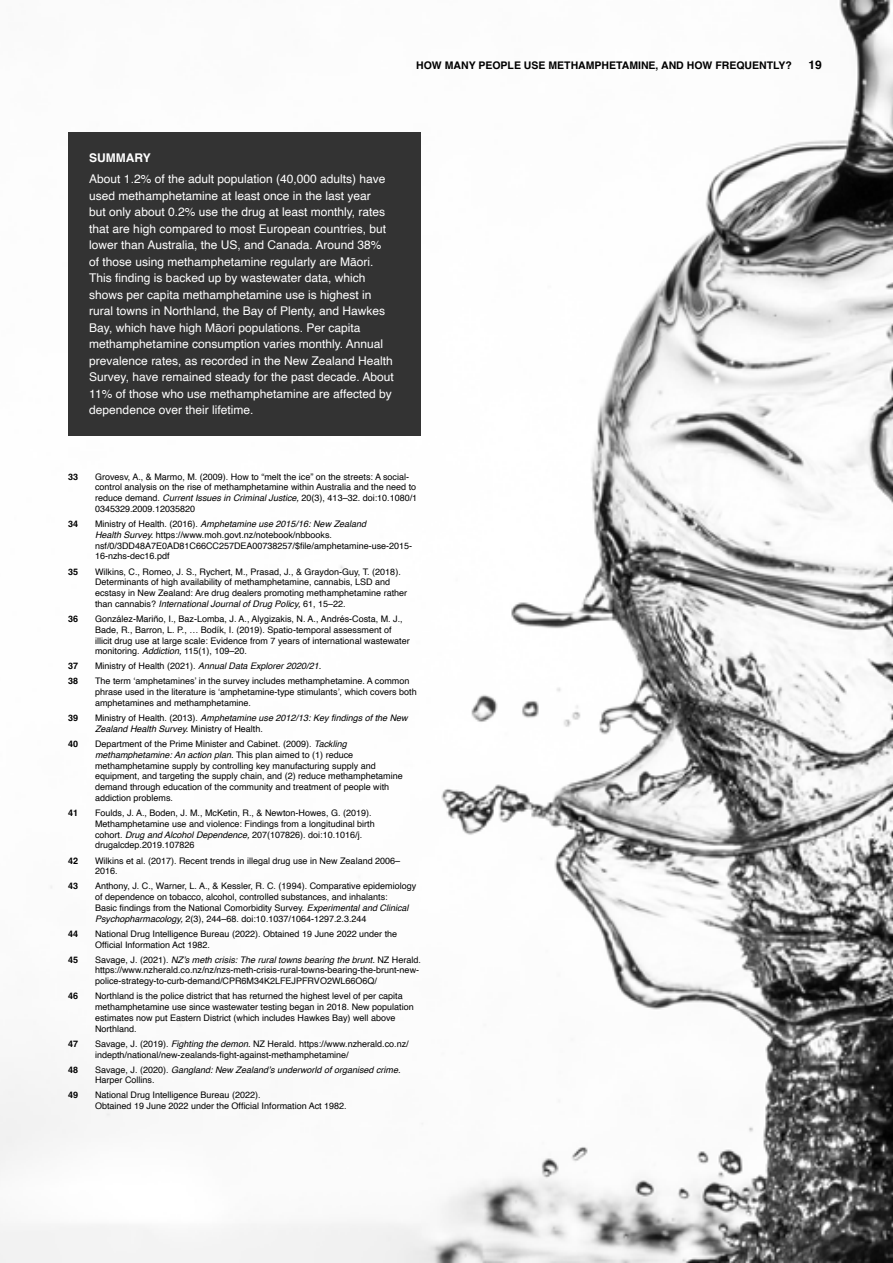
<style>
.page{position:relative;width:893px;height:1263px;background:#fff}
.page>*{position:absolute;margin:0;border:0;box-sizing:border-box;transform-origin:0 0}
.t1{font:12px/16.5px "Helvetica";color:#fff}
.t2{font:700 12px "Helvetica";color:#fff}
.t3{font:700 12px "Helvetica";color:#000}
.t4{font:700 10.5px "Helvetica";color:#000}
.t5{font:9px/10.8px "Helvetica";color:#000}
.t6{font:italic 9px/10.8px "Helvetica";color:#000}
.t7{font:700 9px "Helvetica";color:#000}
.s1{font-style:italic}
.s2{font-style:normal}
</style>
<div class="page">
<img style="left:0;top:0;width:893px;height:1263px">
<div style="left:68px;top:132px;width:352px;height:303px;background:#333"></div>
<p class="t4" style="left:416px;top:58px;width:377px">HOW MANY PEOPLE USE METHAMPHETAMINE, AND HOW FREQUENTLY?</p>
<h1 class="t3" style="left:809px;top:57px;width:15px">19</h1>
<h1 class="t2" style="left:89px;top:151px;width:63px">SUMMARY</h1>
<p class="t1" style="left:89px;top:171px;width:306px">About 1.2% of the adult population (40,000 adults) have used methamphetamine at least once in the last year<br>but only about 0.2% use the drug at least monthly, rates that are high compared to most European countries, but lower than Australia, the US, and Canada. Around 38% of those using methamphetamine regularly are Māori.<br>This finding is backed up by wastewater data, which shows per capita methamphetamine use is highest in rural towns in Northland, the Bay of Plenty, and Hawkes Bay, which have high Māori populations. Per capita methamphetamine consumption varies monthly. Annual prevalence rates, as recorded in the New Zealand Health Survey, have remained steady for the past decade. About 11% of those who use methamphetamine are affected by dependence over their lifetime.</p>
<p class="t7" style="left:68px;top:471px;width:12px">33</p>
<p class="t5" style="left:95px;top:471px;width:324px">Grovesv, A., &amp; Marmo, M. (2009). How to “melt the ice” on the streets: A social&shy;control analysis on the rise of methamphetamine within Australia and the need to reduce demand. <span class="s1">Current Issues in Criminal Justice,</span> 20(3), 413–32. doi:10.1080/1<br>0345329.2009.12035820</p>
<p class="t7" style="left:68px;top:518px;width:12px">34</p>
<p class="t5" style="left:95px;top:519px;width:319px">Ministry of Health. (2016). <span class="s1">Amphetamine use 2015/16: New Zealand<br>Health Survey.</span> https://www.moh.govt.nz/notebook/nbbooks. nsf/0/3DD48A7E0AD81C66CC257DEA00738257/$file/amphetamine-use-2015- 16-nzhs-dec16.pdf</p>
<p class="t7" style="left:68px;top:566px;width:12px">35</p>
<p class="t5" style="left:95px;top:566px;width:314px">Wilkins, C., Romeo, J. S., Rychert, M., Prasad, J., &amp; Graydon-Guy, T. (2018).<br>Determinants of high availability of methamphetamine, cannabis, LSD and ecstasy in New Zealand: Are drug dealers promoting methamphetamine rather than cannabis? <span class="s1">International Journal of Drug Policy,</span> 61, 15–22.</p>
<p class="t7" style="left:68px;top:613px;width:12px">36</p>
<p class="t5" style="left:95px;top:614px;width:316px">González‐Mariño, I., Baz‐Lomba, J. A., Alygizakis, N. A., Andrés‐Costa, M. J., Bade, R., Barron, L. P., … Bodík, I. (2019). Spatio‐temporal assessment of illicit drug use at large scale: Evidence from 7 years of international wastewater monitoring. <span class="s1">Addiction,</span> 115(1), 109–20.</p>
<p class="t7" style="left:68px;top:661px;width:12px">37</p>
<p class="t6" style="left:95px;top:661px;width:228px"><span class="s2">Ministry of Health (2021).</span> Annual Data Explorer 2020/21.</p>
<p class="t7" style="left:68px;top:676px;width:12px">38</p>
<p class="t5" style="left:95px;top:676px;width:323px">The term ‘amphetamines’ in the survey includes methamphetamine. A common phrase used in the literature is ‘amphetamine-type stimulants’, which covers both amphetamines and methamphetamine.</p>
<p class="t7" style="left:68px;top:712px;width:12px">39</p>
<p class="t6" style="left:95px;top:713px;width:314px"><span class="s2">Ministry of Health. (2013).</span> Amphetamine use 2012/13: Key findings of the New<br>Zealand Health Survey. <span class="s2">Ministry of Health.</span></p>
<p class="t7" style="left:68px;top:738px;width:12px">40</p>
<p class="t5" style="left:95px;top:739px;width:309px">Department of the Prime Minister and Cabinet. (2009). <span class="s1">Tackling methamphetamine: An action plan.</span> This plan aimed to (1) reduce methamphetamine supply by controlling key manufacturing supply and equipment, and targeting the supply chain, and (2) reduce methamphetamine demand through education of the community and treatment of people with addiction problems.</p>
<p class="t7" style="left:68px;top:807px;width:12px">41</p>
<p class="t5" style="left:95px;top:808px;width:281px">Foulds, J. A., Boden, J. M., McKetin, R., &amp; Newton-Howes, G. (2019).<br>Methamphetamine use and violence: Findings from a longitudinal birth cohort. <span class="s1">Drug and Alcohol Dependence,</span> 207(107826). doi:10.1016/j. drugalcdep.2019.107826</p>
<p class="t7" style="left:68px;top:855px;width:12px">42</p>
<p class="t5" style="left:95px;top:855px;width:307px">Wilkins et al. (2017). Recent trends in illegal drug use in New Zealand 2006–<br>2016.</p>
<p class="t7" style="left:68px;top:881px;width:12px">43</p>
<p class="t5" style="left:95px;top:881px;width:323px">Anthony, J. C., Warner, L. A., &amp; Kessler, R. C. (1994). Comparative epidemiology of dependence on tobacco, alcohol, controlled substances, and inhalants:<br>Basic findings from the National Comorbidity Survey. <span class="s1">Experimental and Clinical Psychopharmacology,</span> 2(3), 244–68. doi:10.1037/1064-1297.2.3.244</p>
<p class="t7" style="left:68px;top:928px;width:12px">44</p>
<p class="t5" style="left:95px;top:928px;width:304px">National Drug Intelligence Bureau (2022). Obtained 19 June 2022 under the<br>Official Information Act 1982.</p>
<p class="t7" style="left:68px;top:954px;width:12px">45</p>
<p class="t5" style="left:95px;top:954px;width:327px">Savage, J. (2021). <span class="s1">NZ’s meth crisis: The rural towns bearing the brunt.</span> NZ Herald. https://www.nzherald.co.nz/nz/nzs-meth-crisis-rural-towns-bearing-the-brunt-new&shy;police-strategy-to-curb-demand/CPR6M34K2LFEJPFRVO2WL66O6Q/</p>
<p class="t7" style="left:68px;top:991px;width:12px">46</p>
<p class="t5" style="left:95px;top:991px;width:320px">Northland is the police district that has returned the highest level of per capita methamphetamine use since wastewater testing began in 2018. New population estimates now put Eastern District (which includes Hawkes Bay) well above Northland.</p>
<p class="t7" style="left:68px;top:1038px;width:12px">47</p>
<p class="t5" style="left:95px;top:1038px;width:315px">Savage, J. (2019). <span class="s1">Fighting the demon.</span> NZ Herald. https://www.nzherald.co.nz/ indepth/national/new-zealands-fight-against-methamphetamine/</p>
<p class="t7" style="left:68px;top:1064px;width:12px">48</p>
<p class="t6" style="left:95px;top:1064px;width:307px"><span class="s2">Savage, J. (2020).</span> Gangland: New Zealand’s underworld of organised crime.<br><span class="s2">Harper Collins.</span></p>
<p class="t7" style="left:68px;top:1090px;width:12px">49</p>
<p class="t5" style="left:95px;top:1090px;width:253px">National Drug Intelligence Bureau (2022).<br>Obtained 19 June 2022 under the Official Information Act 1982.</p>
</div>
